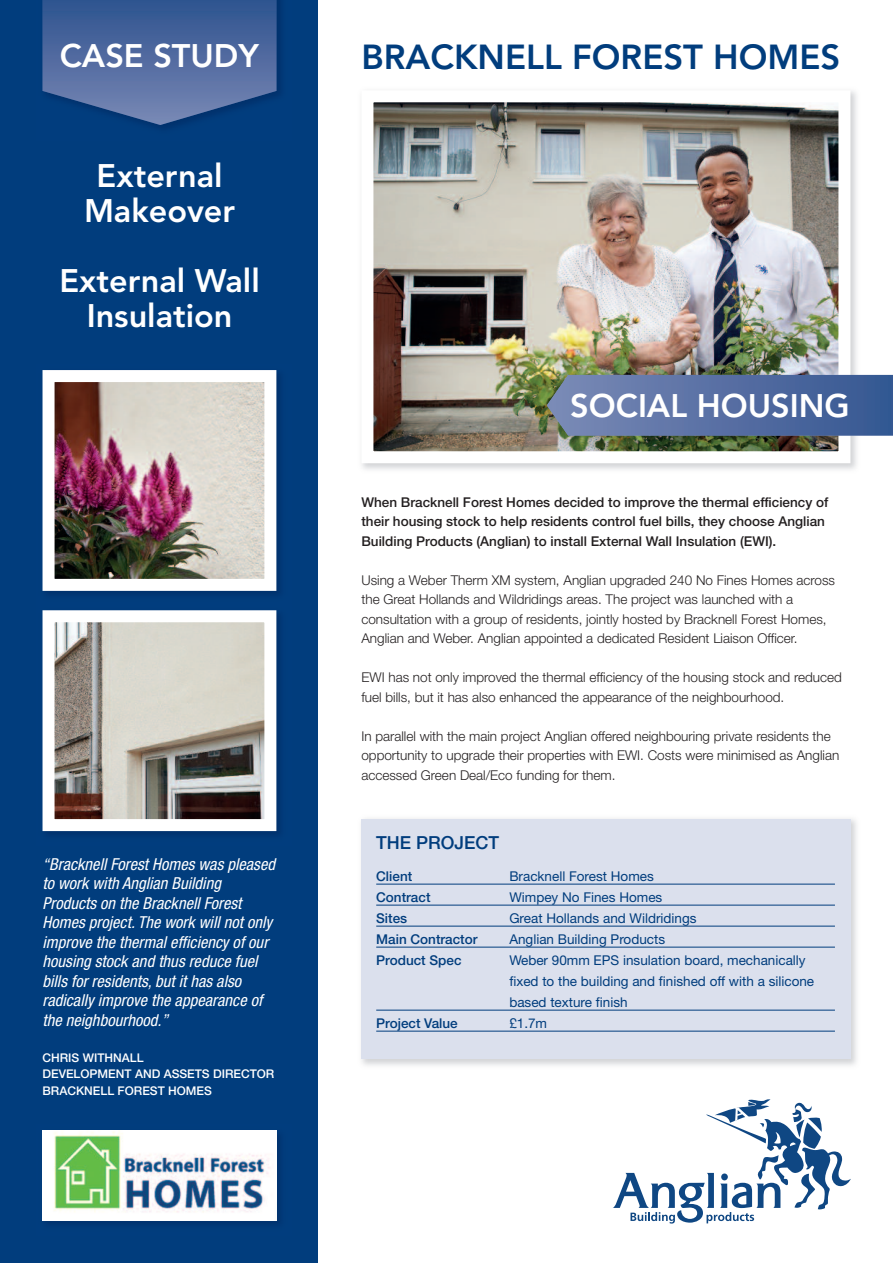
<style>
.page{position:relative;width:893px;height:1263px;background:#fff}
.page>*{position:absolute;margin:0;border:0;box-sizing:border-box;transform-origin:0 0}
.t1{font:800 34.5px "Avenir";color:#013d7d}
.t2{font:800 32.4px/35px "Avenir";color:#fff;text-align:center}
.t3{font:500 18px "Helvetica Neue";color:#013d7d}
.t4{font:italic condensed 16.5px/19.5px "Helvetica Neue";letter-spacing:.005em;color:#fff}
.t5{font:300 13.5px/19.5px "Helvetica Neue";color:#231f20}
.t6{font:13.5px/21px "Helvetica Neue";color:#013d7d}
.t7{font:500 13.5px/19.5px "Helvetica Neue";color:#231f20}
.t8{font:500 13.5px "Helvetica Neue";color:#013d7d}
.t9{font:500 12px/16.5px "Helvetica Neue";color:#fff}
</style>
<div class="page">
<div style="left:0;top:0;width:318px;height:1263px;background:#013d7d"></div>
<img style="left:42px;top:0;width:239px;height:128px">
<svg style="left:43px;top:0;width:233px;height:125px;background:#44639a"></svg>
<img style="left:362px;top:91px;width:503px;height:379px">
<img style="left:374px;top:103px;width:463px;height:347px">
<div style="left:361px;top:90px;width:489px;height:373px;border:12px solid #fff"></div>
<img style="left:42px;top:1130px;width:238px;height:94px">
<img style="left:43px;top:1131px;width:233px;height:89px">
<img style="left:42px;top:370px;width:238px;height:465px">
<img style="left:56px;top:383px;width:207px;height:195px">
<div style="left:43px;top:370px;width:233px;height:221px;border:12px solid #fff"></div>
<img style="left:56px;top:623px;width:207px;height:195px">
<div style="left:43px;top:610px;width:233px;height:221px;border:12px solid #fff"></div>
<div style="left:361px;top:819px;width:489px;height:240px;background:#dbe0ed"></div>
<hr style="left:376px;top:884px;width:459px;height:1px;background:#013d7d">
<hr style="left:376px;top:905px;width:459px;height:1px;background:#013d7d">
<hr style="left:376px;top:926px;width:459px;height:1px;background:#013d7d">
<hr style="left:376px;top:947px;width:459px;height:1px;background:#013d7d">
<hr style="left:376px;top:1010px;width:459px;height:1px;background:#013d7d">
<hr style="left:376px;top:1031px;width:459px;height:1px;background:#013d7d">
<svg style="left:613px;top:1099px;width:238px;height:124px"></svg>
<svg style="left:547px;top:375px;width:346px;height:61px;background:#576fa0"></svg>
<h2 class="t2" style="left:60px;top:41px;width:201px">CASE STUDY</h2>
<h1 class="t1" style="left:361px;top:42px;width:480px">BRACKNELL FOREST HOMES</h1>
<h2 class="t2" style="left:84px;top:161px;width:153px">External<br>Makeover</h2>
<h2 class="t2" style="left:59px;top:266px;width:202px">External Wall<br>Insulation</h2>
<p class="t4" style="left:43px;top:855px;width:234px">“Bracknell Forest Homes was pleased to work with Anglian Building Products on the Bracknell Forest Homes project. The work will not only improve the thermal efficiency of our housing stock and thus reduce fuel bills for residents, but it has also radically improve the appearance of the neighbourhood.”</p>
<p class="t9" style="left:43px;top:1049px;width:233px">CHRIS WITHNALL<br>DEVELOPMENT AND ASSETS DIRECTOR<br>BRACKNELL FOREST HOMES</p>
<h2 class="t2" style="left:570px;top:391px;width:281px">SOCIAL HOUSING</h2>
<p class="t7" style="left:361px;top:491px;width:468px">When Bracknell Forest Homes decided to improve the thermal efficiency of their housing stock to help residents control fuel bills, they choose Anglian<br>Building Products (Anglian) to install External Wall Insulation (EWI).</p>
<p class="t5" style="left:361px;top:569px;width:475px">Using a Weber Therm XM system, Anglian upgraded 240 No Fines Homes across the Great Hollands and Wildridings areas. The project was launched with a consultation with a group of residents, jointly hosted by Bracknell Forest Homes, Anglian and Weber. Anglian appointed a dedicated Resident Liaison Officer.</p>
<p class="t5" style="left:361px;top:667px;width:482px">EWI has not only improved the thermal efficiency of the housing stock and reduced fuel bills, but it has also enhanced the appearance of the neighbourhood.</p>
<p class="t5" style="left:361px;top:725px;width:479px">In parallel with the main project Anglian offered neighbouring private residents the opportunity to upgrade their properties with EWI. Costs were minimised as Anglian accessed Green Deal/Eco funding for them.</p>
<h3 class="t3" style="left:376px;top:828px;width:125px">THE PROJECT</h3>
<p class="t8" style="left:376px;top:865px;width:38px">Client</p>
<p class="t6" style="left:509px;top:864px;width:146px">Bracknell Forest Homes</p>
<p class="t8" style="left:376px;top:886px;width:56px">Contract</p>
<p class="t6" style="left:509px;top:885px;width:155px">Wimpey No Fines Homes</p>
<p class="t8" style="left:376px;top:907px;width:33px">Sites</p>
<p class="t6" style="left:509px;top:906px;width:189px">Great Hollands and Wildridings</p>
<p class="t8" style="left:376px;top:928px;width:103px">Main Contractor</p>
<p class="t6" style="left:509px;top:927px;width:157px">Anglian Building Products</p>
<p class="t8" style="left:376px;top:949px;width:87px">Product Spec</p>
<p class="t6" style="left:509px;top:948px;width:306px">Weber 90mm EPS insulation board, mechanically fixed to the building and finished off with a silicone based texture finish</p>
<p class="t8" style="left:376px;top:1012px;width:83px">Project Value</p>
<p class="t6" style="left:509px;top:1011px;width:39px">£1.7m</p>
</div>
